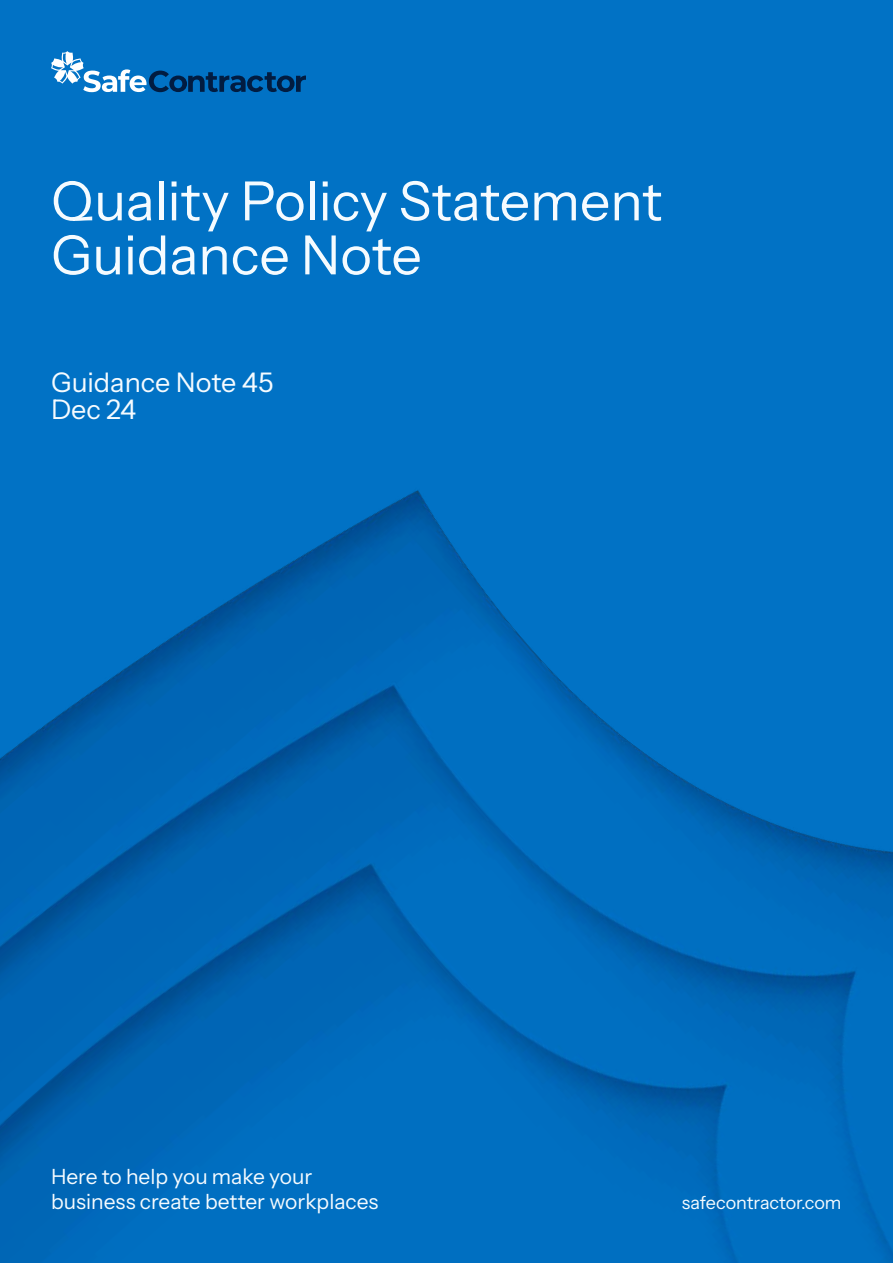
<style>
.page{position:relative;width:893px;height:1263px;background:#0172c5}
.page>*{position:absolute;margin:0;border:0;box-sizing:border-box;transform-origin:0 0}
.t1{font:54px/54px "Instrument Sans";color:#f5fbff}
.t2{font:27px/27px "Instrument Sans";color:#f5fbff}
.t3{font:21px/25.2px "Instrument Sans";color:#f5fbff}
.t4{font:18px "Instrument Sans";color:#f5fbff}
</style>
<div class="page">
<img style="left:0;top:490px;width:893px;height:773px">
<svg style="left:51px;top:51px;width:255px;height:41px"></svg>
<h1 class="t1" style="left:51px;top:175px;width:613px">Quality Policy Statement<br>Guidance Note</h1>
<p class="t2" style="left:51px;top:369px;width:224px">Guidance Note 45<br>Dec 24</p>
<p class="t3" style="left:51px;top:1164px;width:329px">Here to help you make your business create better workplaces</p>
<p class="t4" style="left:682px;top:1191px;width:161px">safecontractor.com</p>
</div>
